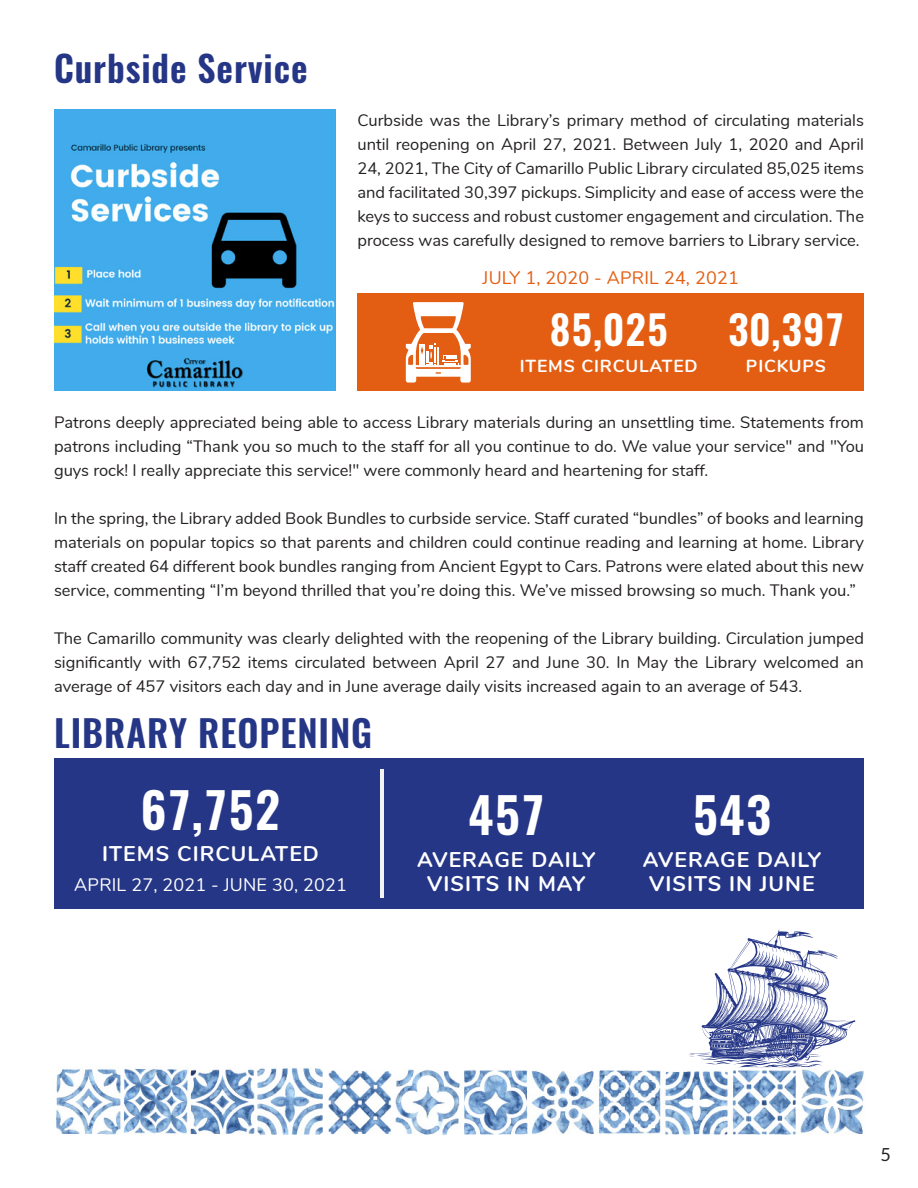
<style>
.page{position:relative;width:918px;height:1188px;background:#fff}
.page>*{position:absolute;margin:0;border:0;box-sizing:border-box;transform-origin:0 0}
.t1{font:600 49.05px "Oswald";letter-spacing:.025em;color:#fff}
.t2{font:600 40.2px "Oswald";letter-spacing:.025em;color:#fff}
.t3{font:600 36.75px "Oswald";letter-spacing:.025em;color:#253686}
.t4{font:600 36px "Oswald";letter-spacing:.025em;color:#253686}
.t5{font:700 21.3px "Nunito";letter-spacing:.05em;color:#fff}
.t6{font:18px "Nunito";letter-spacing:.01em;color:#fff}
.t7{font:18px "Nunito";letter-spacing:.01em;color:#e35e12}
.t8{font:18px "Lato";color:#242021}
.t9{font:700 17.4px "Nunito";letter-spacing:.05em;color:#fff}
.t10{font:16.5px/24px "Nunito";color:#242021;text-align:justify}
</style>
<div class="page">
<img style="left:54px;top:109px;width:281px;height:282px">
<div style="left:357px;top:293px;width:507px;height:98px;background:#e35e12"></div>
<div style="left:54px;top:758px;width:810px;height:151px;background:#253686"></div>
<svg style="left:689px;top:929px;width:166px;height:125px"></svg>
<svg style="left:406px;top:302px;width:65px;height:81px"></svg>
<hr style="left:380px;top:769px;width:4px;height:128px;background:#f3f3f3">
<img style="left:56px;top:1054px;width:808px;height:81px">
<p class="t4" style="left:54px;top:44px;width:255px">Curbside Service</p>
<p class="t10" style="left:357px;top:107px;width:508px">Curbside was the Library’s primary method of circulating materials until reopening on April 27, 2021. Between July 1, 2020 and April 24, 2021, The City of Camarillo Public Library circulated 85,025 items and facilitated 30,397 pickups. Simplicity and ease of access were the keys to success and robust customer engagement and circulation. The process was carefully designed to remove barriers to Library service.</p>
<p class="t7" style="left:483px;top:265px;width:258px">JULY 1, 2020 - APRIL 24, 2021</p>
<p class="t2" style="left:550px;top:302px;width:120px">85,025</p>
<p class="t9" style="left:520px;top:353px;width:179px">ITEMS CIRCULATED</p>
<p class="t2" style="left:728px;top:302px;width:118px">30,397</p>
<p class="t9" style="left:746px;top:353px;width:82px">PICKUPS</p>
<p class="t10" style="left:54px;top:409px;width:812px">Patrons deeply appreciated being able to access Library materials during an unsettling time. Statements from patrons including “Thank you so much to the staff for all you continue to do. We value your service" and "You guys rock! I really appreciate this service!" were commonly heard and heartening for staff.</p>
<p class="t10" style="left:54px;top:505px;width:811px">In the spring, the Library added Book Bundles to curbside service. Staff curated “bundles” of books and learning materials on popular topics so that parents and children could continue reading and learning at home. Library staff created 64 different book bundles ranging from Ancient Egypt to Cars. Patrons were elated about this new service, commenting “I’m beyond thrilled that you’re doing this. We’ve missed browsing so much. Thank you.”</p>
<p class="t10" style="left:54px;top:625px;width:812px">The Camarillo community was clearly delighted with the reopening of the Library building. Circulation jumped significantly with 67,752 items circulated between April 27 and June 30. In May the Library welcomed an average of 457 visitors each day and in June average daily visits increased again to an average of 543.</p>
<p class="t3" style="left:54px;top:707px;width:320px">LIBRARY REOPENING</p>
<p class="t1" style="left:141px;top:776px;width:141px">67,752</p>
<p class="t1" style="left:468px;top:781px;width:78px">457</p>
<p class="t1" style="left:693px;top:781px;width:80px">543</p>
<p class="t5" style="left:102px;top:838px;width:218px">ITEMS CIRCULATED</p>
<p class="t5" style="left:417px;top:844px;width:180px">AVERAGE DAILY</p>
<p class="t5" style="left:427px;top:868px;width:160px">VISITS IN MAY</p>
<p class="t6" style="left:74px;top:871px;width:274px">APRIL 27, 2021 - JUNE 30, 2021</p>
<p class="t5" style="left:643px;top:844px;width:180px">AVERAGE DAILY</p>
<p class="t5" style="left:649px;top:868px;width:167px">VISITS IN JUNE</p>
<p class="t8" style="left:881px;top:1144px;width:12px">5</p>
</div>
